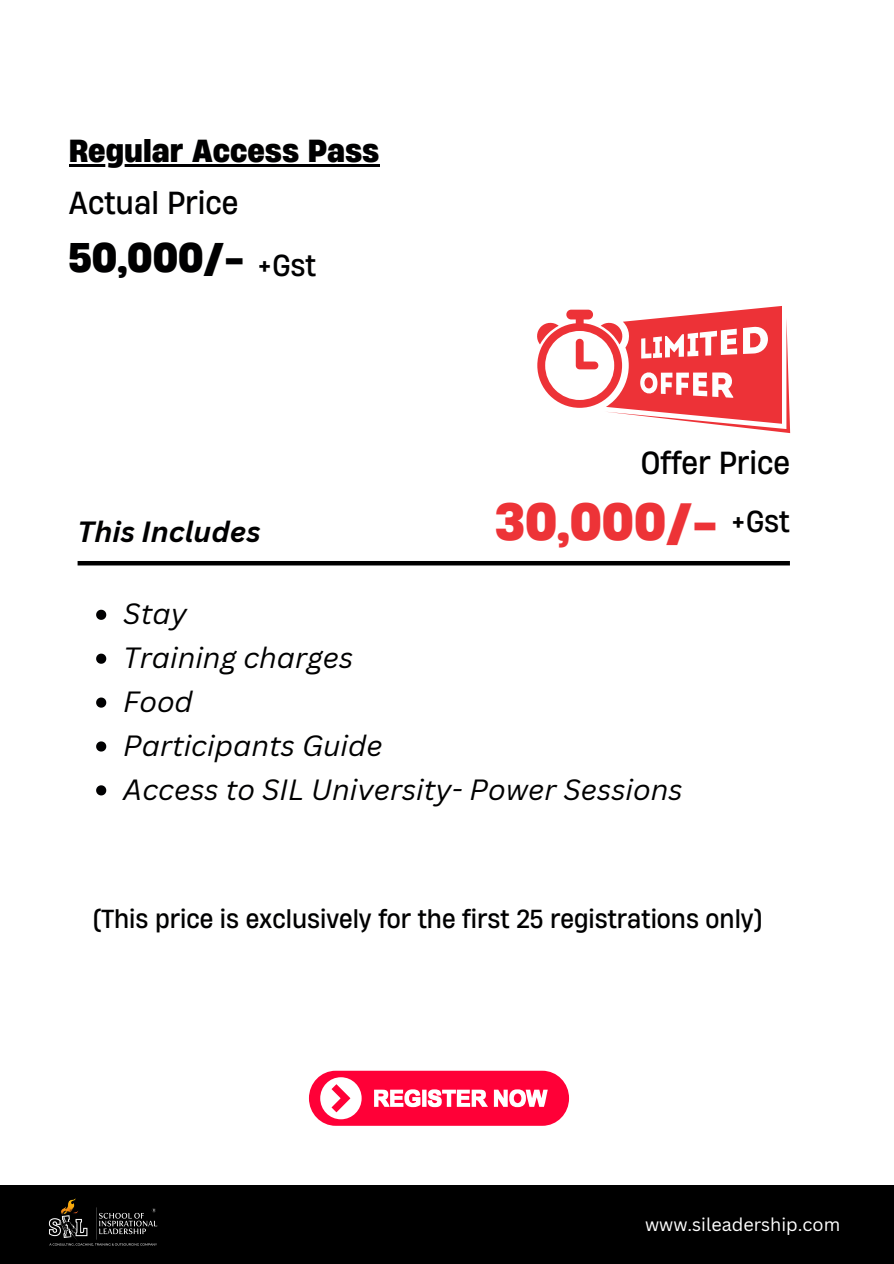
<style>
.page{position:relative;width:894px;height:1264px;background:#fff}
.page>*{position:absolute;margin:0;border:0;box-sizing:border-box;transform-origin:0 0}
.t1{font:700 49.2px "Heading Now 66";color:#ed3337}
.t2{font:700 39px "Heading Now 66";color:#000001}
.t3{font:30px "Heading Now 64";color:#000001}
.t4{font:700 30px "Heading Now 66";color:#000001}
.t5{font:italic 28.5px "Canva Sans";color:#000001}
.t6{font:italic 700 28.5px "Canva Sans";color:#000001}
.t7{font:28.5px "Heading Now 64";color:#000001}
.t8{font:24.6px "Heading Now 64";color:#000001}
.t9{font:18px "Canva Sans";color:#fff}
</style>
<div class="page">
<div style="left:0;top:1184px;width:893px;height:79px;background:#000"></div>
<img style="left:48px;top:1198px;width:110px;height:48px">
<svg style="left:537px;top:306px;width:252px;height:127px"></svg>
<div style="left:309px;top:1070px;width:260px;height:55px;background:#ff0037;border-radius:27px"></div>
<div style="left:320px;top:1077px;width:41px;height:42px;background:#fff;border-radius:50%"></div>
<svg style="left:331px;top:1084px;width:19px;height:28px"></svg>
<svg style="left:374px;top:1089px;width:173px;height:18px"></svg>
<svg style="left:96px;top:609px;width:10px;height:11px"></svg>
<svg style="left:96px;top:653px;width:10px;height:10px"></svg>
<svg style="left:96px;top:697px;width:10px;height:10px"></svg>
<svg style="left:96px;top:741px;width:10px;height:10px"></svg>
<svg style="left:96px;top:785px;width:10px;height:10px"></svg>
<hr style="left:69px;top:164px;width:310px;height:2px;background:#000001">
<hr style="left:78px;top:561px;width:711px;height:4px;background:#000">
<h5 class="t4" style="left:69px;top:130px;width:312px">Regular Access Pass</h5>
<h2 class="t3" style="left:69px;top:183px;width:171px">Actual Price</h2>
<h4 class="t2" style="left:69px;top:231px;width:177px">50,000/-</h4>
<h3 class="t7" style="left:257px;top:245px;width:60px">+Gst</h3>
<h4 class="t6" style="left:78px;top:511px;width:184px">This Includes</h4>
<p class="t3" style="left:640px;top:442px;width:150px">Offer Price</p>
<h4 class="t1" style="left:494px;top:488px;width:224px">30,000/-</h4>
<h1 class="t7" style="left:730px;top:502px;width:60px">+Gst</h1>
<p class="t5" style="left:123px;top:594px;width:65px">Stay</p>
<p class="t5" style="left:123px;top:638px;width:231px">Training charges</p>
<p class="t5" style="left:123px;top:681px;width:71px">Food</p>
<p class="t5" style="left:123px;top:725px;width:261px">Participants Guide</p>
<p class="t5" style="left:123px;top:769px;width:561px">Access to SIL University- Power Sessions</p>
<p class="t8" style="left:93px;top:901px;width:670px">(This price is exclusively for the first 25 registrations only)</p>
<h4 class="t9" style="left:645px;top:1211px;width:197px">www.sileadership.com</h4>
</div>
